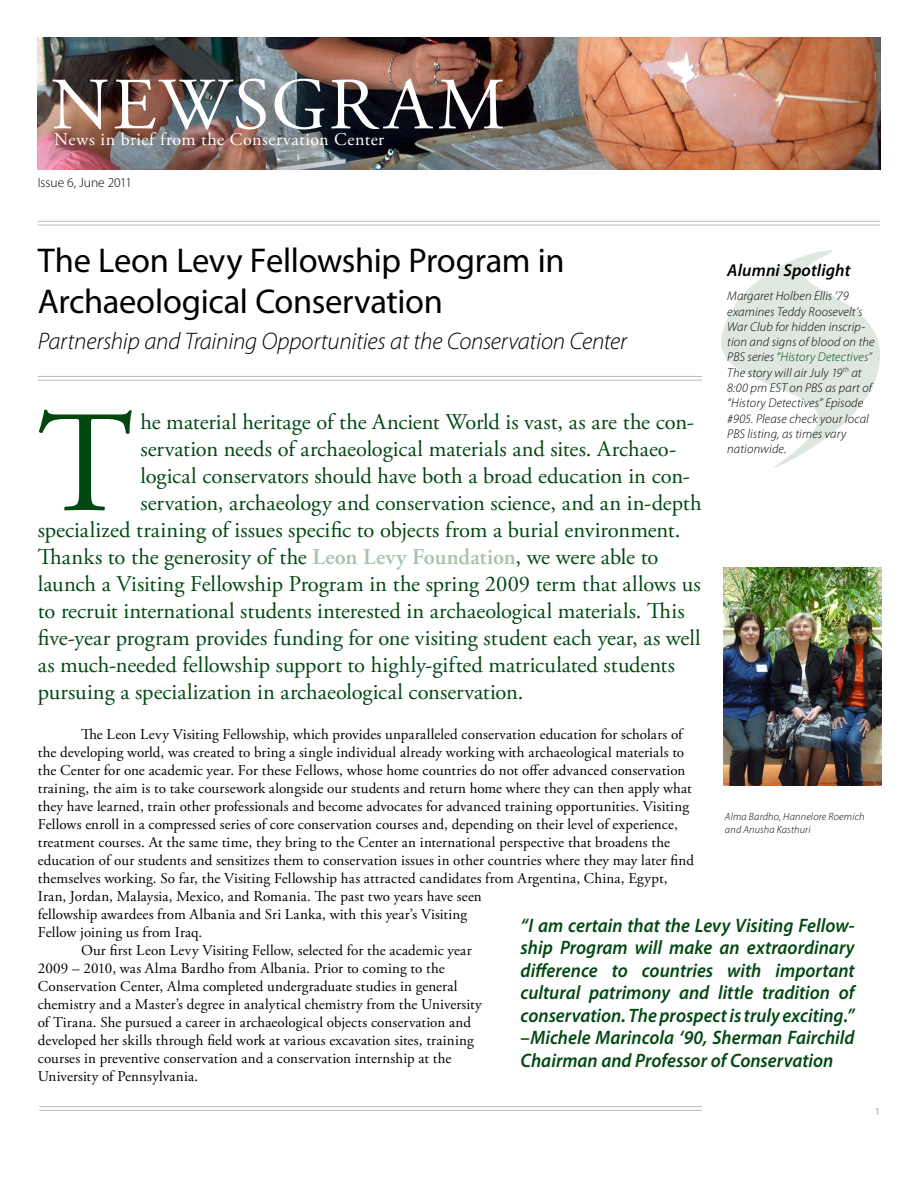
<style>
.page{position:relative;width:918px;height:1188px;background:#fff}
.page>*{position:absolute;margin:0;border:0;box-sizing:border-box;transform-origin:0 0}
.t1{font:144.6px "Adobe Garamond Pro";color:#004812}
.t2{font:73.5px "Adobe Garamond Pro";letter-spacing:.035em;color:#fff}
.t3{font:34.5px/41.4px "Myriad Pro";letter-spacing:-.01em;color:#000}
.t4{font:italic 300 24px "Myriad Pro";letter-spacing:-.01em;color:#000}
.t5{font:22.5px "Adobe Garamond Pro";color:#004812}
.t6{font:italic 600 19.5px/22.5px "Myriad Pro";color:#004812;text-align:justify;scale:.95 1}
.t7{font:18px "Adobe Garamond Pro";letter-spacing:.025em;color:#fff}
.t8{font:italic 600 17.25px "Myriad Pro";letter-spacing:.01em;color:#000}
.t9{font:15px "Adobe Garamond Pro";letter-spacing:.01em;color:#000}
.t10{font:300 13.5px "Myriad Pro";letter-spacing:-.005em;color:#000}
.t11{font:italic 300 12.75px/15.3px "Myriad Pro";letter-spacing:.01em;color:#000}
.t12{font:italic 300 10.5px/12.6px "Myriad Pro";letter-spacing:.015em;color:#000}
.t13{font:10.5px "Myriad Pro";color:#a7a9ac}
.s1{color:#004812}
.s2{font-weight:600;color:#a8c1ae}
</style>
<div class="page">
<img style="left:38px;top:38px;width:842px;height:131px">
<hr style="left:39px;top:1106px;width:663px;height:1px;background:#bcbdbf">
<hr style="left:39px;top:1110px;width:663px;height:1px;background:#bcbdbf">
<hr style="left:38px;top:221px;width:842px;height:1px;background:#bcbdbf">
<hr style="left:38px;top:225px;width:842px;height:1px;background:#bcbdbf">
<hr style="left:38px;top:376px;width:664px;height:1px;background:#bcbdbf">
<hr style="left:38px;top:380px;width:664px;height:1px;background:#bcbdbf">
<img style="left:723px;top:567px;width:159px;height:219px">
<svg style="left:721px;top:250px;width:159px;height:218px"></svg>
<h2 class="t2" style="left:51px;top:61px;width:456px">NEWSGRAM</h2>
<p class="t7" style="left:54px;top:129px;width:331px">News in brief from the Conservation Center</p>
<p class="t10" style="left:38px;top:174px;width:96px">Issue 6, June 2011</p>
<h3 class="t3" style="left:38px;top:239px;width:528px">The Leon Levy Fellowship Program in<br>Archaeological Conservation</h3>
<h3 class="t4" style="left:38px;top:326px;width:591px">Partnership and Training Opportunities at the Conservation Center</h3>
<p class="t8" style="left:727px;top:259px;width:125px">Alumni Spotlight</p>
<p class="t11" style="left:727px;top:288px;width:149px">Margaret Holben Ellis ‘79 examines Teddy Roosevelt’s<br>War Club for hidden inscrip&shy;tion and signs of blood on the<br>PBS series <span class="s1">“History Detectives”<br></span>The story will air July 19<sup>th</sup> at<br>8:00 pm EST on PBS as part of “History Detectives” Episode #905. Please check your local<br>PBS listing, as times vary nationwide.</p>
<h1 class="t1" style="left:38px;top:377px;width:97px">T</h1>
<h3 class="t5" style="left:141px;top:408px;width:555px">he material heritage of the Ancient World is vast, as are the con-</h3>
<h3 class="t5" style="left:141px;top:435px;width:537px">servation needs of archaeological materials and sites. Archaeo-</h3>
<h3 class="t5" style="left:141px;top:462px;width:551px">logical conservators should have both a broad education in con-</h3>
<h3 class="t5" style="left:141px;top:489px;width:563px">servation, archaeology and conservation science, and an in-depth</h3>
<h3 class="t5" style="left:38px;top:516px;width:644px">specialized training of issues specific to objects from a burial environment.</h3>
<h3 class="t5" style="left:38px;top:543px;width:622px">Thanks to the generosity of the <span class="s2">Leon Levy Foundation</span>, we were able to</h3>
<h3 class="t5" style="left:38px;top:570px;width:665px">launch a Visiting Fellowship Program in the spring 2009 term that allows us</h3>
<h3 class="t5" style="left:38px;top:597px;width:648px">to recruit international students interested in archaeological materials. This</h3>
<h3 class="t5" style="left:38px;top:624px;width:665px">five-year program provides funding for one visiting student each year, as well</h3>
<h3 class="t5" style="left:38px;top:651px;width:639px">as much-needed fellowship support to highly-gifted matriculated students</h3>
<h3 class="t5" style="left:38px;top:678px;width:487px">pursuing a specialization in archaeological conservation.</h3>
<p class="t9" style="left:81px;top:725px;width:603px">The Leon Levy Visiting Fellowship, which provides unparalleled conservation education for scholars of</p>
<p class="t9" style="left:38px;top:743px;width:648px">the developing world, was created to bring a single individual already working with archaeological materials to</p>
<p class="t9" style="left:38px;top:761px;width:649px">the Center for one academic year. For these Fellows, whose home countries do not offer advanced conservation</p>
<p class="t9" style="left:38px;top:779px;width:655px">training, the aim is to take coursework alongside our students and return home where they can then apply what</p>
<p class="t9" style="left:38px;top:797px;width:653px">they have learned, train other professionals and become advocates for advanced training opportunities. Visiting</p>
<p class="t9" style="left:38px;top:815px;width:642px">Fellows enroll in a compressed series of core conservation courses and, depending on their level of experience,</p>
<p class="t9" style="left:38px;top:833px;width:634px">treatment courses. At the same time, they bring to the Center an international perspective that broadens the</p>
<p class="t9" style="left:38px;top:851px;width:658px">education of our students and sensitizes them to conservation issues in other countries where they may later find</p>
<p class="t9" style="left:38px;top:869px;width:631px">themselves working. So far, the Visiting Fellowship has attracted candidates from Argentina, China, Egypt,</p>
<p class="t9" style="left:38px;top:887px;width:446px">Iran, Jordan, Malaysia, Mexico, and Romania. The past two years have seen</p>
<p class="t9" style="left:38px;top:905px;width:431px">fellowship awardees from Albania and Sri Lanka, with this year’s Visiting</p>
<p class="t9" style="left:38px;top:923px;width:166px">Fellow joining us from Iraq.</p>
<p class="t9" style="left:81px;top:941px;width:392px">Our first Leon Levy Visiting Fellow, selected for the academic year</p>
<p class="t9" style="left:38px;top:959px;width:408px">2009 – 2010, was Alma Bardho from Albania. Prior to coming to the</p>
<p class="t9" style="left:38px;top:977px;width:421px">Conservation Center, Alma completed undergraduate studies in general</p>
<p class="t9" style="left:38px;top:995px;width:446px">chemistry and a Master’s degree in analytical chemistry from the University</p>
<p class="t9" style="left:38px;top:1013px;width:435px">of Tirana. She pursued a career in archaeological objects conservation and</p>
<p class="t9" style="left:38px;top:1031px;width:438px">developed her skills through field work at various excavation sites, training</p>
<p class="t9" style="left:38px;top:1049px;width:415px">courses in preventive conservation and a conservation internship at the</p>
<p class="t9" style="left:38px;top:1067px;width:162px">University of Pennsylvania.</p>
<p class="t12" style="left:725px;top:811px;width:141px">Alma Bardho, Hannelore Roemich and Anusha Kasthuri</p>
<p class="t6" style="left:521px;top:913px;width:354px">“I am certain that the Levy Visiting Fellow&shy;ship Program will make an extraordinary difference to countries with important cultural patrimony and little tradition of conservation. The prospect is truly exciting.” –Michele Marincola ‘90, Sherman Fairchild Chairman and Professor of Conservation</p>
<p class="t13" style="left:875px;top:1105px;width:7px">1</p>
</div>
